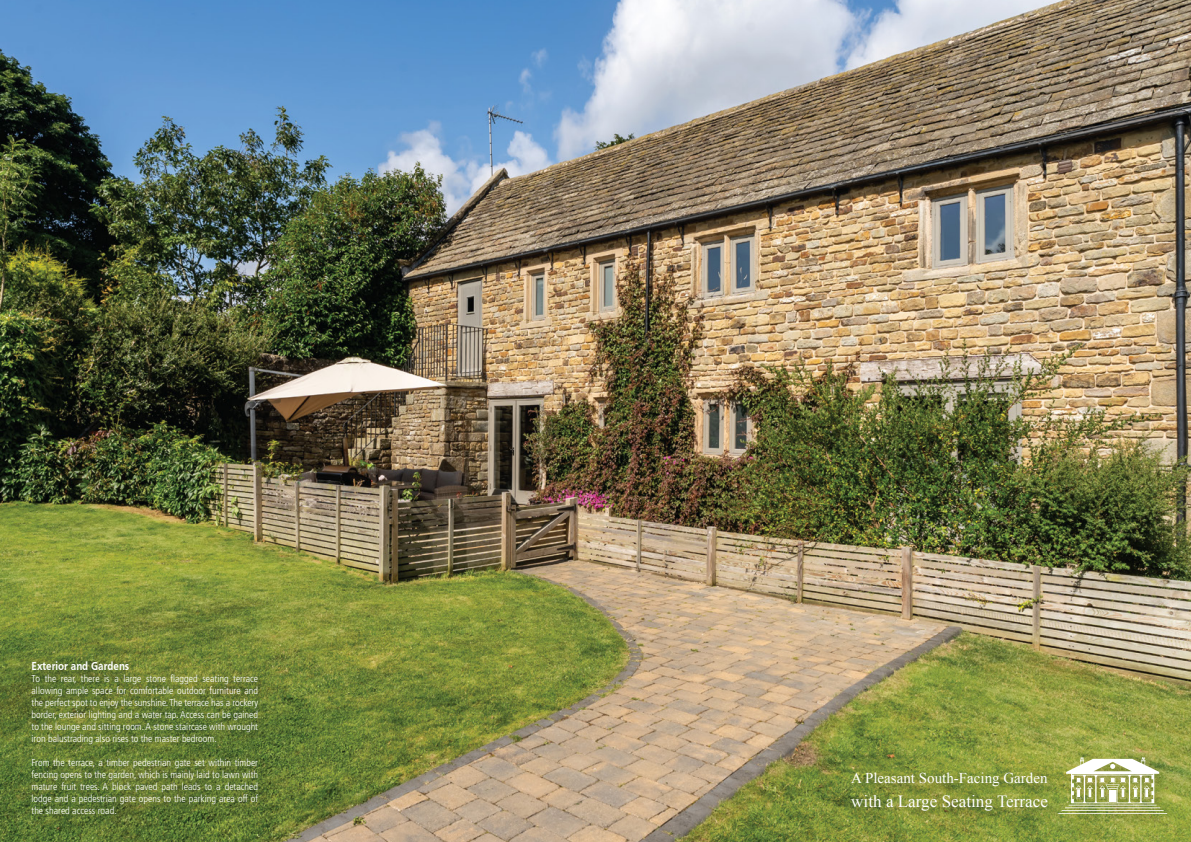
<style>
.page{position:relative;width:1191px;height:842px;background:#fff}
.page>*{position:absolute;margin:0;border:0;box-sizing:border-box;transform-origin:0 0}
.t1{font:17.1px "Times New Roman";color:#fff}
.t2{font:15px "Times New Roman";color:#fff}
.t3{font:700 12px "Frutiger Cnd";color:#fff}
.t4{font:300 condensed 10px/12px "Frutiger LT Std";color:#fff;text-align:justify}
</style>
<div class="page">
<img style="left:0;top:0;width:1191px;height:842px">
<img style="left:1048px;top:748px;width:139px;height:13px">
<svg style="left:1058px;top:757px;width:109px;height:4px"></svg>
<img style="left:23px;top:652px;width:260px;height:186px">
<img style="left:842px;top:761px;width:349px;height:81px">
<img style="left:842px;top:783px;width:327px;height:59px">
<p class="t3" style="left:32px;top:659px;width:99px">Exterior and Gardens</p>
<p class="t4" style="left:32px;top:672px;width:228px">To the rear, there is a large stone flagged seating terrace allowing ample space for comfortable outdoor furniture and the perfect spot to enjoy the sunshine. The terrace has a rockery border, exterior lighting and a water tap. Access can be gained to the lounge and sitting room. A stone staircase with wrought iron balustrading also rises to the master bedroom.</p>
<p class="t4" style="left:32px;top:756px;width:228px">From the terrace, a timber pedestrian gate set within timber fencing opens to the garden, which is mainly laid to lawn with mature fruit trees. A block paved path leads to a detached lodge and a pedestrian gate opens to the parking area off of the shared access road.</p>
<h2 class="t2" style="left:851px;top:768px;width:198px">A Pleasant South-Facing Garden</h2>
<h1 class="t1" style="left:851px;top:789px;width:198px">with a Large Seating Terrace</h1>
</div>
